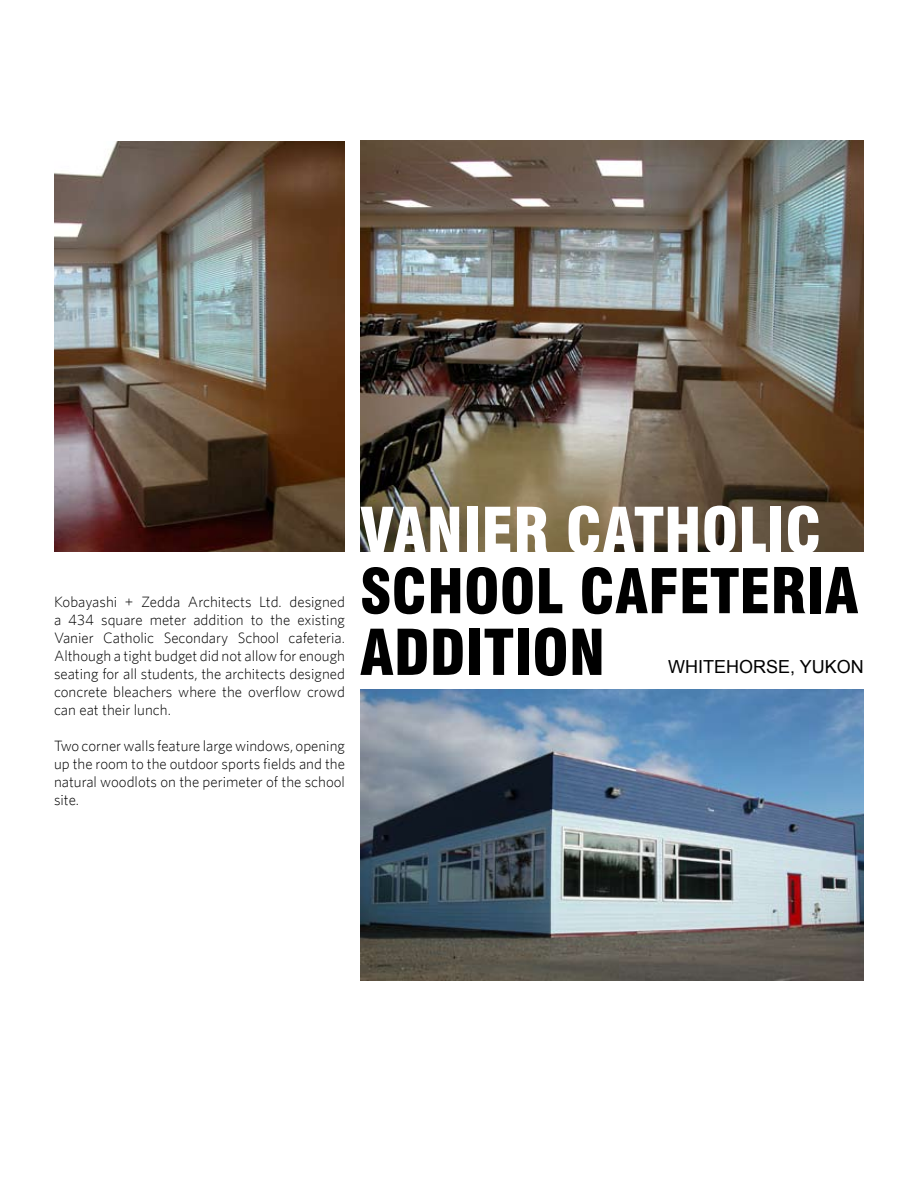
<style>
.page{position:relative;width:918px;height:1188px;background:#fff}
.page>*{position:absolute;margin:0;border:0;box-sizing:border-box;transform-origin:0 0}
.t1{font:900 condensed 61.5px "Swiss 721 BT";color:#fff}
.t2{font:900 condensed 61.5px "Swiss 721 BT";color:#000}
.t3{font:900 condensed 60px "Swiss 721 BT";color:#000}
.t4{font:18px "Arial";color:#000}
.t5{font:300 15px/18px "Whitney";color:#000;text-align:justify}
.s1{font-size:61.5px}
</style>
<div class="page">
<img style="left:360px;top:690px;width:504px;height:290px">
<img style="left:360px;top:141px;width:504px;height:410px">
<img style="left:54px;top:142px;width:291px;height:409px">
<p class="t5" style="left:54px;top:593px;width:293px">Kobayashi + Zedda Architects Ltd. designed a 434 square meter addition to the existing Vanier Catholic Secondary School cafeteria.<br>Although a tight budget did not allow for enough seating for all students, the architects designed concrete bleachers where the overflow crowd can eat their lunch.</p>
<p class="t5" style="left:54px;top:737px;width:293px">Two corner walls feature large windows, opening up the room to the outdoor sports fields and the natural woodlots on the perimeter of the school site.</p>
<h1 class="t1" style="left:360px;top:494px;width:463px">VANIER CATHOLIC</h1>
<h2 class="t3" style="left:360px;top:555px;width:500px">SCHOOL CAFETE<span class="s1">RIA</span></h2>
<h1 class="t2" style="left:360px;top:616px;width:247px">ADDITION</h1>
<p class="t4" style="left:668px;top:655px;width:197px">WHITEHORSE, YUKON</p>
</div>
